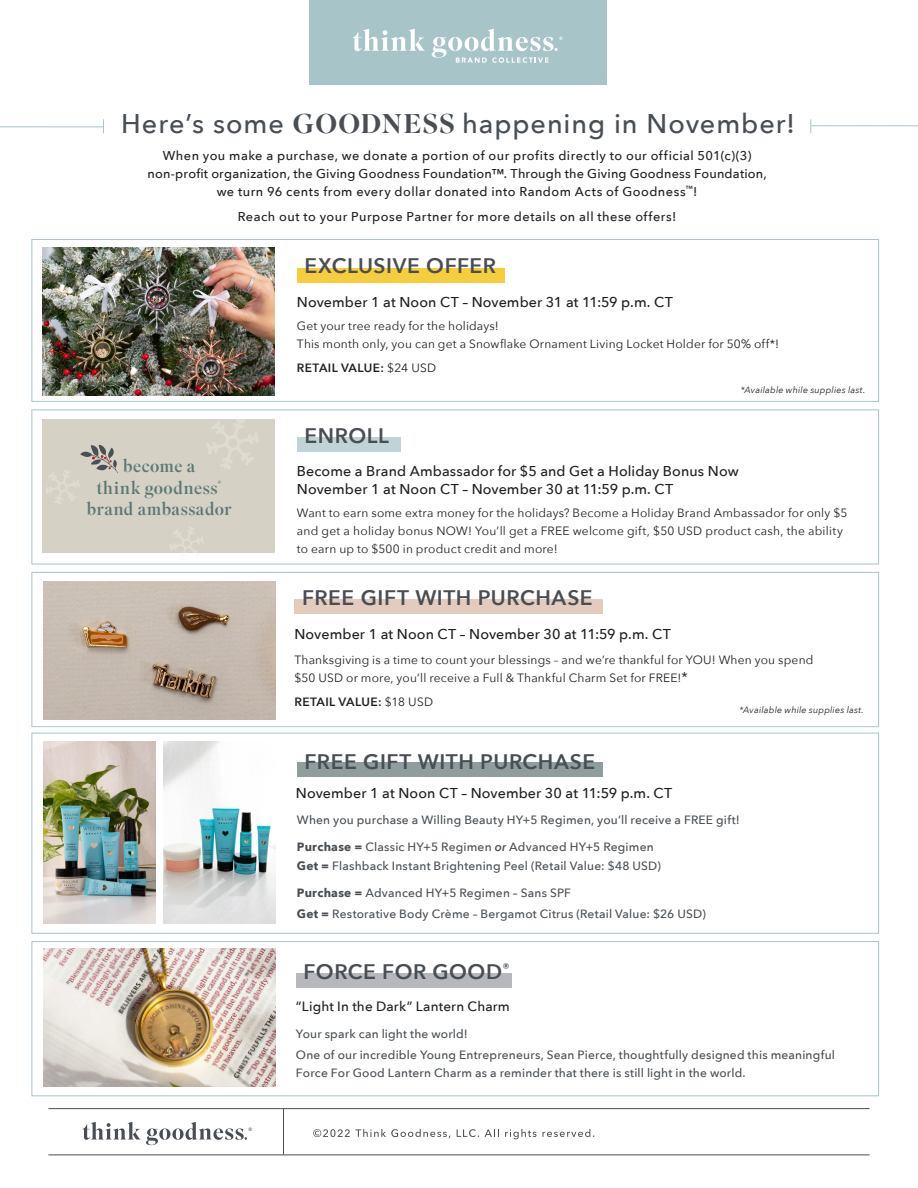
<style>
.page{position:relative;width:918px;height:1188px;background:#fff}
.page>*{position:absolute;margin:0;border:0;box-sizing:border-box;transform-origin:0 0}
.t1{font:500 27px "Avenir Next";letter-spacing:.035em;color:#484e54}
.t2{font:600 21px "Avenir Next";letter-spacing:.025em;color:#484e54}
.t3{font:18px "Superior Title";letter-spacing:.02em;color:#5c7775}
.t4{font:500 14.25px/18px "Avenir Next";letter-spacing:.01em;color:#231f20}
.t5{font:500 13.5px "Avenir Next";letter-spacing:.01em;color:#231f20}
.t6{font:500 12.75px/18px "Avenir Next";letter-spacing:.035em;color:#231f20;text-align:center}
.t7{font:500 12px/19.5px "Avenir Next";letter-spacing:.015em;color:#494f54}
.t8{font:12px/18px "Avenir Next";letter-spacing:.015em;color:#231f20}
.t9{font:600 12px "Avenir Next";letter-spacing:.03em;color:#231f20}
.t10{font:italic 9px "Avenir Next";letter-spacing:.02em;color:#231f20}
.t11{font:7.5px "Avenir Next";color:#fff}
.t12{font:7.5px "Avenir Next";color:#57585a}
.s1{font-family:"Superior Title"}
.s2{font-weight:400}
.s3{font-size:14.25px}
.s4{font-weight:700}
.s5{font-weight:600;font-style:italic}
</style>
<div class="page">
<div style="left:310px;top:0;width:297px;height:85px;background:#a7c5c9"></div>
<svg style="left:353px;top:29px;width:72px;height:22px"></svg>
<svg style="left:432px;top:29px;width:126px;height:34px"></svg>
<svg style="left:82px;top:1122px;width:165px;height:23px"></svg>
<hr style="left:48px;top:1108px;width:822px;height:1px;background:#484e54">
<hr style="left:48px;top:1155px;width:822px;height:1px;background:#484e54">
<hr style="left:283px;top:1109px;width:1px;height:46px;background:#484e54">
<div style="left:297px;top:268px;width:207px;height:14px;background:#f6ce3d"></div>
<hr style="left:811px;top:125px;width:107px;height:1px;background:#a7c5c9">
<svg style="left:810px;top:119px;width:1px;height:14px"></svg>
<hr style="left:0;top:126px;width:103px;height:1px;background:#a7c5c9">
<svg style="left:103px;top:119px;width:1px;height:14px"></svg>
<div style="left:32px;top:409px;width:847px;height:155px;border:1px solid #a7c5c9"></div>
<div style="left:32px;top:572px;width:847px;height:155px;border:1px solid #a7c5c9"></div>
<div style="left:32px;top:733px;width:847px;height:201px;border:1px solid #a7c5c9"></div>
<div style="left:32px;top:941px;width:847px;height:155px;border:1px solid #a7c5c9"></div>
<div style="left:32px;top:239px;width:847px;height:163px;border:1px solid #a7c5c9"></div>
<div style="left:297px;top:438px;width:103px;height:14px;background:#c0d4d7"></div>
<img style="left:42px;top:247px;width:232px;height:149px">
<div style="left:42px;top:419px;width:232px;height:134px;background:#d5d1c4"></div>
<img style="left:43px;top:582px;width:232px;height:137px">
<img style="left:43px;top:742px;width:112px;height:181px">
<img style="left:163px;top:742px;width:112px;height:181px">
<img style="left:43px;top:949px;width:232px;height:138px">
<svg style="left:313px;top:1129px;width:137px;height:9px"></svg>
<svg style="left:457px;top:1129px;width:22px;height:8px"></svg>
<svg style="left:485px;top:1129px;width:14px;height:8px"></svg>
<svg style="left:505px;top:1129px;width:89px;height:10px"></svg>
<div style="left:297px;top:762px;width:306px;height:14px;background:#8f9d9d"></div>
<div style="left:296px;top:974px;width:215px;height:14px;background:#b7b8bb"></div>
<div style="left:294px;top:600px;width:309px;height:14px;background:#e3ccbd"></div>
<svg style="left:169px;top:527px;width:35px;height:26px"></svg>
<svg style="left:45px;top:445px;width:73px;height:59px"></svg>
<svg style="left:206px;top:419px;width:53px;height:50px"></svg>
<p class="t11" style="left:559px;top:33px;width:6px">®</p>
<p class="t1" style="left:121px;top:101px;width:676px">Here’s some <span class="s1">GOODNESS</span> happening in November!</p>
<p class="t6" style="left:148px;top:146px;width:621px">When you make a purchase, we donate a portion of our profits directly to our official 501(c)(3) non-profit organization, the Giving Goodness Foundation™. Through the Giving Goodness Foundation, we turn 96 cents from every dollar donated into Random Acts of Goodness<sup>™</sup>!</p>
<p class="t6" style="left:238px;top:207px;width:440px">Reach out to your Purpose Partner for more details on all these offers!</p>
<p class="t2" style="left:305px;top:248px;width:193px">EXCLUSIVE OFFER</p>
<p class="t4" style="left:297px;top:292px;width:377px">November 1 at Noon CT – November 31 at 11:59 p.m. CT</p>
<p class="t8" style="left:297px;top:316px;width:484px">Get your tree ready for the holidays!<br>This month only, you can get a Snowflake Ornament Living Locket Holder for 50% off*!</p>
<p class="t9" style="left:297px;top:357px;width:141px">RETAIL VALUE: <span class="s2">$24 USD</span></p>
<p class="t3" style="left:123px;top:455px;width:74px">become a</p>
<p class="t3" style="left:97px;top:477px;width:126px">think goodness<sup>®</sup></p>
<p class="t3" style="left:87px;top:498px;width:147px">brand ambassador</p>
<p class="t12" style="left:248px;top:1124px;width:6px">®</p>
<p class="t2" style="left:305px;top:418px;width:86px">ENROLL</p>
<p class="t10" style="left:741px;top:382px;width:126px">*Available while supplies last.</p>
<p class="t4" style="left:297px;top:461px;width:443px">Become a Brand Ambassador for $5 and Get a Holiday Bonus Now<br>November 1 at Noon CT – November 30 at 11:59 p.m. CT</p>
<p class="t8" style="left:297px;top:503px;width:552px">Want to earn some extra money for the holidays? Become a Holiday Brand Ambassador for only $5 and get a holiday bonus NOW! You’ll get a FREE welcome gift, $50 USD product cash, the ability to earn up to $500 in product credit and more!</p>
<p class="t2" style="left:302px;top:580px;width:292px">FREE GIFT WITH PURCHASE</p>
<p class="t4" style="left:294px;top:625px;width:378px">November 1 at Noon CT – November 30 at 11:59 p.m. CT</p>
<p class="t8" style="left:294px;top:650px;width:521px">Thanksgiving is a time to count your blessings – and we’re thankful for YOU! When you spend $50 USD or more, you’ll receive a Full &amp; Thankful Charm Set for FREE!<span class="s3">*</span></p>
<p class="t9" style="left:294px;top:691px;width:140px">RETAIL VALUE: <span class="s2">$18 USD</span></p>
<p class="t10" style="left:739px;top:703px;width:126px">*Available while supplies last.</p>
<p class="t2" style="left:305px;top:744px;width:292px">FREE GIFT WITH PURCHASE</p>
<p class="t4" style="left:296px;top:784px;width:378px">November 1 at Noon CT – November 30 at 11:59 p.m. CT</p>
<p class="t7" style="left:297px;top:810px;width:444px">When you purchase a Willing Beauty HY+5 Regimen, you’ll receive a FREE gift!</p>
<p class="t7" style="left:297px;top:837px;width:366px"><span class="s4">Purchase =</span> Classic HY+5 Regimen <span class="s5">or</span> Advanced HY+5 Regimen<br><span class="s4">Get =</span> Flashback Instant Brightening Peel (Retail Value: $48 USD)</p>
<p class="t7" style="left:297px;top:883px;width:276px"><span class="s4">Purchase =</span> Advanced HY+5 Regimen – Sans SPF</p>
<p class="t7" style="left:297px;top:904px;width:410px"><span class="s4">Get =</span> Restorative Body Crème – Bergamot Citrus (Retail Value: $26 USD)</p>
<p class="t2" style="left:304px;top:954px;width:208px">FORCE FOR GOOD<sup>®</sup></p>
<p class="t5" style="left:296px;top:995px;width:216px">“Light In the Dark” Lantern Charm</p>
<p class="t7" style="left:296px;top:1024px;width:174px">Your spark can light the world!</p>
<p class="t7" style="left:296px;top:1045px;width:541px;line-height:18px">One of our incredible Young Entrepreneurs, Sean Pierce, thoughtfully designed this meaningful<br>Force For Good Lantern Charm as a reminder that there is still light in the world.</p>
</div>
